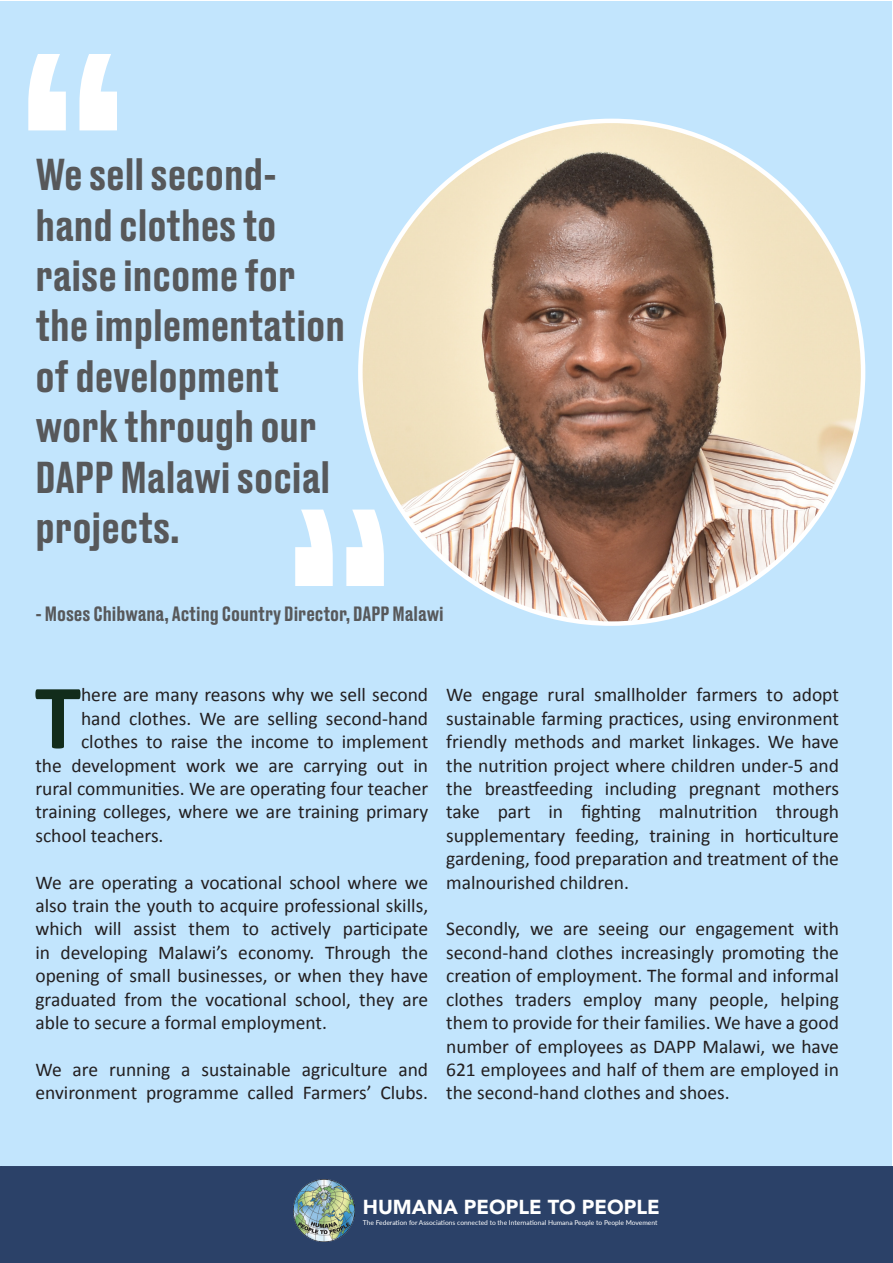
<style>
.page{position:relative;width:893px;height:1263px;background:#fff}
.page>*{position:absolute;margin:0;border:0;box-sizing:border-box;transform-origin:0 0}
.t1{font:700 93.3px "Calibri";color:#122c1b}
.t2{font:500 42px/50.4px "Druk Text";color:#57585a}
.Introduction_Text{font:900 20.1px "Avenir LT Std";color:#fff}
.t3{font:19.5px/23.4px "Calibri";color:#231f20;text-align:justify}
.t4{font:500 19.5px "Druk Text";color:#57585a}
.Body{font:6.75px "Lato";color:#fff}
</style>
<div class="page">
<div style="left:1px;top:1px;width:891px;height:1261px;background:#c2e5fd"></div>
<img style="left:360px;top:121px;width:503px;height:503px;border-radius:251px">
<svg style="left:28px;top:54px;width:89px;height:76px"></svg>
<svg style="left:295px;top:510px;width:89px;height:76px"></svg>
<div style="left:1px;top:1167px;width:891px;height:95px;background:#2b4168"></div>
<div style="left:0;top:1166px;width:893px;height:97px;border:2px solid #2b4168"></div>
<img style="left:293px;top:1180px;width:62px;height:61px">
<p class="t2" style="left:35px;top:146px;width:311px">We sell second&shy;hand clothes to raise income for the implementation of development work through our<br>DAPP Malawi social projects.</p>
<p class="t4" style="left:35px;top:599px;width:410px">- Moses Chibwana, Acting Country Director, DAPP Malawi</p>
<p class="t1" style="left:35px;top:658px;width:48px">T</p>
<p class="t3" style="left:81px;top:683px;width:349px">here are many reasons why we sell second</p>
<p class="t3" style="left:81px;top:707px;width:349px">hand clothes. We are selling second-hand</p>
<p class="t3" style="left:81px;top:730px;width:349px">clothes to raise the income to implement</p>
<p class="t3" style="left:35px;top:753px;width:394px">the development work we are carrying out in</p>
<p class="t3" style="left:35px;top:777px;width:394px">rural communities. We are operating four teacher</p>
<p class="t3" style="left:35px;top:800px;width:394px">training colleges, where we are training primary</p>
<p class="t3" style="left:35px;top:824px;width:130px">school teachers.</p>
<p class="t3" style="left:35px;top:870px;width:394px">We are operating a vocational school where we also train the youth to acquire professional skills, which will assist them to actively participate in developing Malawi’s economy. Through the opening of small businesses, or when they have graduated from the vocational school, they are able to secure a formal employment.</p>
<p class="t3" style="left:35px;top:1058px;width:394px">We are running a sustainable agriculture and environment programme called Farmers’ Clubs.</p>
<p class="t3" style="left:446px;top:683px;width:394px">We engage rural smallholder farmers to adopt sustainable farming practices, using environment friendly methods and market linkages. We have the nutrition project where children under-5 and the breastfeeding including pregnant mothers take part in fighting malnutrition through supplementary feeding, training in horticulture gardening, food preparation and treatment of the malnourished children.</p>
<p class="t3" style="left:446px;top:917px;width:394px">Secondly, we are seeing our engagement with second-hand clothes increasingly promoting the creation of employment. The formal and informal clothes traders employ many people, helping them to provide for their families. We have a good number of employees as DAPP Malawi, we have 621 employees and half of them are employed in the second-hand clothes and shoes.</p>
<p class="Introduction_Text" style="left:363px;top:1195px;width:299px">HUMANA PEOPLE TO PEOPLE</p>
<p class="Body" style="left:363px;top:1217px;width:296px">The Federation for Associations connected to the International Humana People to People Movement</p>
</div>
